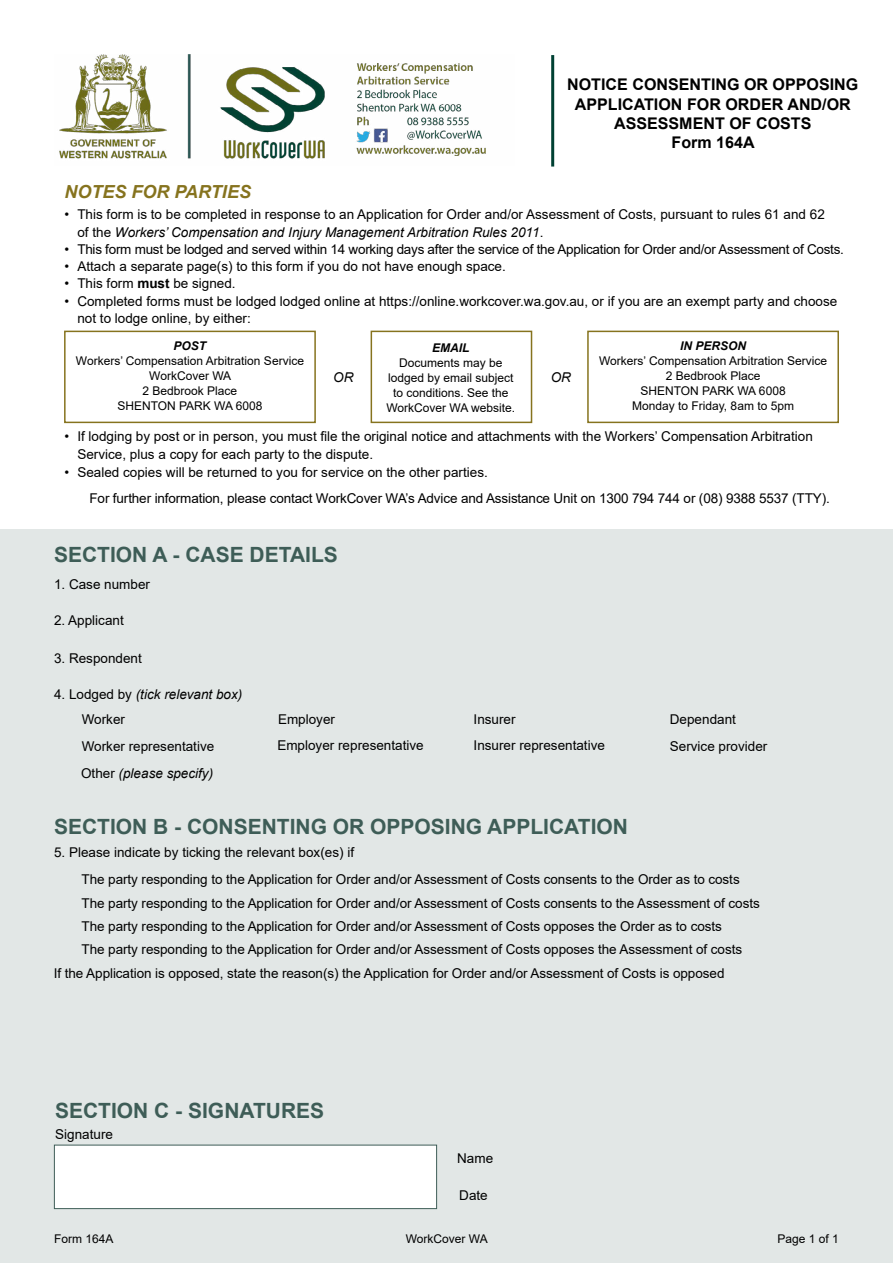
<style>
.page{position:relative;width:893px;height:1263px;background:#fff}
.page>*{position:absolute;margin:0;border:0;box-sizing:border-box;transform-origin:0 0}
.t1{font:700 21px "Arial";color:#3e5d57}
.t2{font:italic 700 18px "Arial";color:#86731e}
.t3{font:700 16.05px/19.4px "Arial";color:#000;text-align:center}
.t4{font:13.5px/17.2px "Arial";color:#000}
.t5{font:13.5px "Arial";letter-spacing:-.02em;color:#000}
.t6{font:italic 13.5px/24.3px "Arial";color:#000}
.t7{font:12px/15px "Arial";color:#000;text-align:center}
.t8{font:italic 700 12px "Arial";color:#000}
.s1{font-style:italic}
.s2{font-weight:700}
.s3{font-style:normal}
</style>
<div class="page">
<div style="left:0;top:529px;width:893px;height:734px;background:#e2e7e6"></div>
<div style="left:64px;top:331px;width:252px;height:92px;border:2px solid #86731e"></div>
<div style="left:371px;top:331px;width:161px;height:92px;border:2px solid #86731e"></div>
<div style="left:587px;top:331px;width:252px;height:92px;border:2px solid #86731e"></div>
<div style="left:54px;top:1145px;width:383px;height:64px;background:#fff;border:1px solid #3e5d57"></div>
<hr style="left:551px;top:55px;width:3px;height:112px;background:#004133">
<img style="left:59px;top:54px;width:427px;height:105px">
<h2 class="t2" style="left:65px;top:180px;width:188px">NOTES FOR PARTIES</h2>
<p class="t3" style="left:567px;top:75px;width:293px">NOTICE CONSENTING OR OPPOSING<br>APPLICATION FOR ORDER AND/OR<br>ASSESSMENT OF COSTS<br>Form 164A</p>
<p class="t4" style="left:77px;top:206px;width:749px;text-indent:-13px">• This form is to be completed in response to an Application for Order and/or Assessment of Costs, pursuant to rules 61 and 62 of the <span class="s1">Workers’ Compensation and Injury Management Arbitration Rules 2011</span>.</p>
<p class="t5" style="left:65px;top:240px;width:781px">• This form must be lodged and served within 14 working days after the service of the Application for Order and/or Assessment of Costs.</p>
<p class="t4" style="left:65px;top:258px;width:443px">• Attach a separate page(s) to this form if you do not have enough space.</p>
<p class="t4" style="left:65px;top:275px;width:173px">• This form <span class="s2">must</span> be signed.</p>
<p class="t4" style="left:77px;top:292px;width:761px;text-indent:-13px">• Completed forms must be lodged lodged online at https://online.workcover.wa.gov.au, or if you are an exempt party and choose not to lodge online, by either:</p>
<p class="t8" style="left:174px;top:338px;width:34px">POST</p>
<p class="t7" style="left:76px;top:353px;width:230px">Workers’ Compensation Arbitration Service<br>WorkCover WA<br>2 Bedbrook Place<br>SHENTON PARK WA 6008</p>
<p class="t8" style="left:432px;top:340px;width:39px">EMAIL</p>
<p class="t7" style="left:386px;top:355px;width:130px">Documents may be lodged by email subject to conditions. See the<br>WorkCover WA website.</p>
<p class="t6" style="left:333px;top:365px;width:22px">OR</p>
<p class="t6" style="left:551px;top:365px;width:22px">OR</p>
<p class="t8" style="left:680px;top:338px;width:68px">IN PERSON</p>
<p class="t7" style="left:599px;top:353px;width:230px">Workers’ Compensation Arbitration Service<br>2 Bedbrook Place<br>SHENTON PARK WA 6008<br>Monday to Friday, 8am to 5pm</p>
<p class="t4" style="left:77px;top:427px;width:737px;line-height:18px;text-indent:-13px">• If lodging by post or in person, you must file the original notice and attachments with the Workers’ Compensation Arbitration<br>Service, plus a copy for each party to the dispute.</p>
<p class="t4" style="left:90px;top:459px;width:742px;line-height:26.2px;text-indent:-25px">• Sealed copies will be returned to you for service on the other parties.<br>For further information, please contact WorkCover WA’s Advice and Assistance Unit on 1300 794 744 or (08) 9388 5537 (TTY).</p>
<h1 class="t1" style="left:54px;top:539px;width:285px">SECTION A - CASE DETAILS</h1>
<p class="t4" style="left:54px;top:576px;width:98px">1. Case number</p>
<p class="t4" style="left:54px;top:612px;width:71px">2. Applicant</p>
<p class="t4" style="left:54px;top:650px;width:89px">3. Respondent</p>
<p class="t6" style="left:82px;top:683px;width:162px;text-indent:-28px"><span class="s3">4. Lodged by</span> (tick relevant box)<br><span class="s3">Worker</span></p>
<p class="t4" style="left:82px;top:738px;width:134px">Worker representative</p>
<p class="t4" style="left:278px;top:710px;width:59px">Employer</p>
<p class="t4" style="left:277px;top:737px;width:148px">Employer representative</p>
<p class="t4" style="left:474px;top:710px;width:44px">Insurer</p>
<p class="t4" style="left:474px;top:737px;width:133px">Insurer representative</p>
<p class="t6" style="left:81px;top:761px;width:134px"><span class="s3">Other</span> (please specify)</p>
<h1 class="t1" style="left:54px;top:812px;width:576px">SECTION B - CONSENTING OR OPPOSING APPLICATION</h1>
<p class="t4" style="left:54px;top:844px;width:302px">5. Please indicate by ticking the relevant box(es) if</p>
<p class="t4" style="left:670px;top:710px;width:68px">Dependant</p>
<p class="t4" style="left:670px;top:738px;width:99px">Service provider</p>
<p class="t4" style="left:81px;top:870px;width:660px">The party responding to the Application for Order and/or Assessment of Costs consents to the Order as to costs</p>
<p class="t4" style="left:81px;top:891px;width:680px;line-height:23.2px">The party responding to the Application for Order and/or Assessment of Costs consents to the Assessment of costs<br>The party responding to the Application for Order and/or Assessment of Costs opposes the Order as to costs<br>The party responding to the Application for Order and/or Assessment of Costs opposes the Assessment of costs</p>
<p class="t4" style="left:54px;top:965px;width:672px">If the Application is opposed, state the reason(s) the Application for Order and/or Assessment of Costs is opposed</p>
<h1 class="t1" style="left:55px;top:1095px;width:271px">SECTION C - SIGNATURES</h1>
<p class="t4" style="left:55px;top:1126px;width:59px">Signature</p>
<p class="t4" style="left:457px;top:1150px;width:38px">Name</p>
<p class="t4" style="left:459px;top:1186px;width:30px">Date</p>
<p class="t7" style="left:54px;top:1231px;width:61px">Form 164A</p>
<p class="t7" style="left:406px;top:1231px;width:84px">WorkCover WA</p>
<p class="t7" style="left:778px;top:1231px;width:63px">Page 1 of 1</p>
</div>
